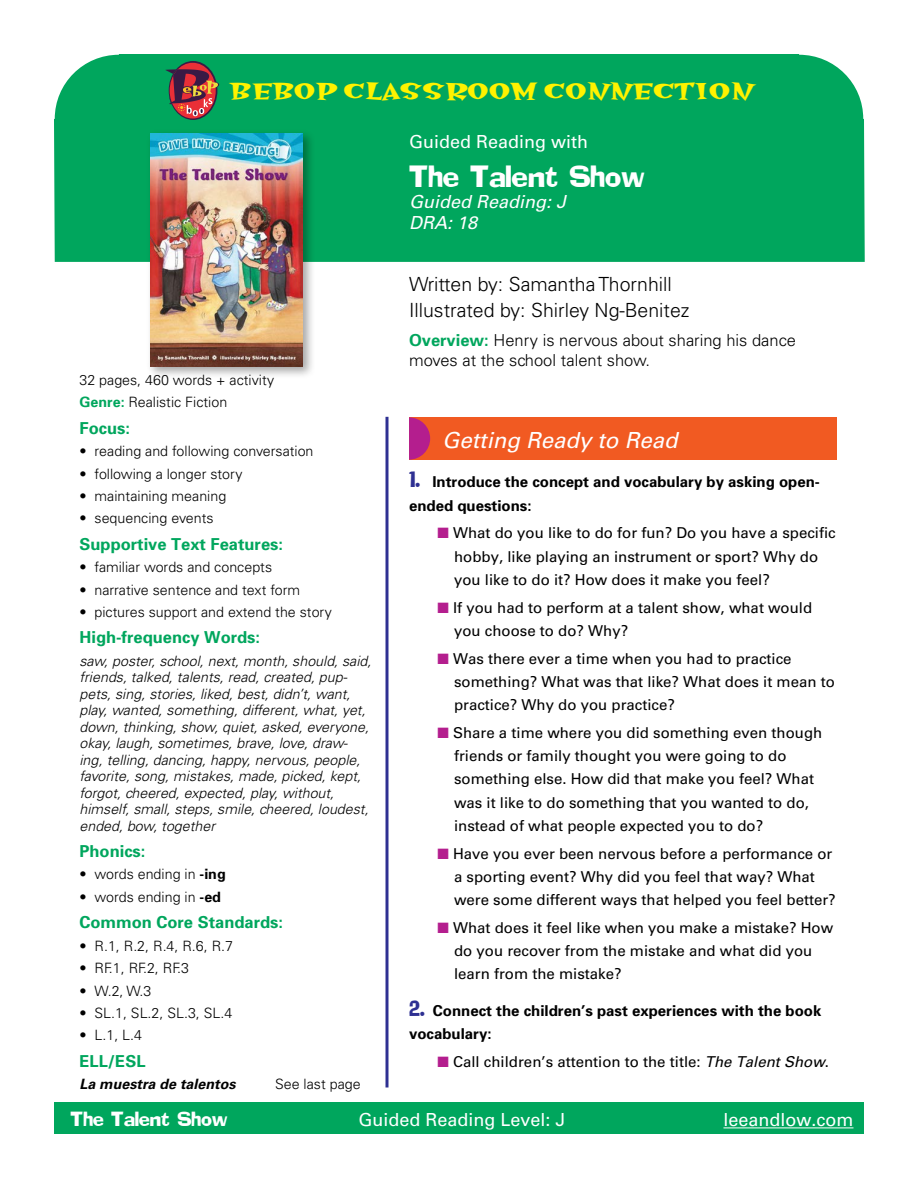
<style>
.page{position:relative;width:918px;height:1188px;background:#fff}
.page>*{position:absolute;margin:0;border:0;box-sizing:border-box;transform-origin:0 0}
.t1{font:27px "Addled";color:#fff}
.t2{font:700 26.4px "Hotsy Totsy";color:#fff200}
.t3{font:italic 22.2px "Univers";color:#fff}
.t4{font:300 19.5px/25.5px "Univers";color:#000}
.t5{font:18px "Univers";color:#fff}
.t6{font:italic 18px/21px "Univers";color:#fff}
.t7{font:18px "Addled";color:#fff}
.t8{font:700 16.5px "Univers";color:#00a65d}
.t9{font:300 16.5px/19.8px "Univers";color:#000}
.t10{font:15px/23.2px "Univers";color:#000}
.t11{font:700 15px/23.2px "Univers";color:#000}
.t12{font:italic 300 14.25px/16.5px "Univers";color:#000}
.t13{font:300 14.25px/22.5px "Univers";color:#000}
.t14{font:italic 700 14.25px "Univers";color:#000}
.s1{font-weight:700;color:#00a65d}
.s2{font-weight:700}
.s3{font-family:"Addled";font-weight:400;font-size:19.5px;color:#2e3092}
.s4{color:#b41e8e}
.s5{font-style:italic}
</style>
<div class="page">
<div style="left:54px;top:54px;width:811px;height:208px;background:#00a65d"></div>
<div style="left:54px;top:1103px;width:810px;height:31px;background:#00a65d"></div>
<hr style="left:723px;top:1127px;width:130px;height:1px;background:#fff">
<hr style="left:386px;top:417px;width:2px;height:671px;background:#2e3092">
<svg style="left:169px;top:61px;width:48px;height:59px"></svg>
<svg style="left:166px;top:64px;width:53px;height:53px;background:#7d534a"></svg>
<div style="left:146px;top:129px;width:170px;height:250px;background:#000;opacity:.35"></div>
<img style="left:151px;top:133px;width:152px;height:233px">
<div style="left:409px;top:417px;width:428px;height:43px;background:#f15a22"></div>
<svg style="left:409px;top:417px;width:21px;height:43px"></svg>
<h2 class="t2" style="left:230px;top:77px;width:525px">BEBOP CLASSROOM CONNECTION</h2>
<p class="t5" style="left:409px;top:131px;width:181px">Guided Reading with</p>
<h1 class="t1" style="left:409px;top:158px;width:238px">The Talent Show</h1>
<p class="t6" style="left:409px;top:191px;width:159px">Guided Reading: J<br>DRA: 18</p>
<p class="t13" style="left:80px;top:369px;width:196px">32 pages, 460 words + activity<br><span class="s1">Genre:</span> Realistic Fiction</p>
<p class="t8" style="left:80px;top:418px;width:52px">Focus:</p>
<p class="t13" style="left:80px;top:440px;width:236px">• reading and following conversation</p>
<p class="t13" style="left:80px;top:462px;width:165px">• following a longer story</p>
<p class="t13" style="left:80px;top:485px;width:148px">• maintaining meaning</p>
<p class="t13" style="left:80px;top:507px;width:136px">• sequencing events</p>
<p class="t8" style="left:80px;top:534px;width:205px">Supportive Text Features:</p>
<p class="t13" style="left:80px;top:556px;width:194px">• familiar words and concepts</p>
<p class="t13" style="left:80px;top:578px;width:222px">• narrative sentence and text form</p>
<p class="t13" style="left:80px;top:601px;width:254px">• pictures support and extend the story</p>
<p class="t8" style="left:80px;top:628px;width:182px">High-frequency Words:</p>
<p class="t12" style="left:80px;top:652px;width:293px">saw, poster, school, next, month, should, said, friends, talked, talents, read, created, pup&shy;pets, sing, stories, liked, best, didn’t, want, play, wanted, something, different, what, yet, down, thinking, show, quiet, asked, everyone, okay, laugh, sometimes, brave, love, draw&shy;ing, telling, dancing, happy, nervous, people, favorite, song, mistakes, made, picked, kept, forgot, cheered, expected, play, without, himself, small, steps, smile, cheered, loudest, ended, bow, together</p>
<p class="t8" style="left:80px;top:841px;width:67px">Phonics:</p>
<p class="t13" style="left:80px;top:863px;width:148px">• words ending in <span class="s2">-ing</span></p>
<p class="t13" style="left:80px;top:886px;width:143px">• words ending in <span class="s2">-ed</span></p>
<p class="t8" style="left:80px;top:912px;width:205px">Common Core Standards:</p>
<p class="t13" style="left:80px;top:934px;width:155px">• R.1, R.2, R.4, R.6, R.7</p>
<p class="t13" style="left:80px;top:957px;width:111px">• RF.1, RF.2, RF.3</p>
<p class="t13" style="left:80px;top:979px;width:74px">• W.2, W.3</p>
<p class="t13" style="left:80px;top:1002px;width:154px">• SL.1, SL.2, SL.3, SL.4</p>
<p class="t13" style="left:80px;top:1024px;width:64px">• L.1, L.4</p>
<p class="t8" style="left:80px;top:1051px;width:68px">ELL/ESL</p>
<p class="t14" style="left:80px;top:1076px;width:158px">La muestra de talentos</p>
<p class="t13" style="left:275px;top:1073px;width:87px">See last page</p>
<h3 class="t4" style="left:409px;top:272px;width:282px">Written by: Samantha Thornhill<br>Illustrated by: Shirley Ng-Benitez</h3>
<p class="t9" style="left:409px;top:330px;width:389px"><span class="s1">Overview:</span> Henry is nervous about sharing his dance moves at the school talent show.</p>
<h3 class="t3" style="left:442px;top:427px;width:237px">Getting Ready to Read</h3>
<p class="t11" style="left:409px;top:471px;width:412px"><span class="s3">1.</span> Introduce the concept and vocabulary by asking open&shy;ended questions:</p>
<p class="t10" style="left:454px;top:522px;width:383px;text-indent:-16px"><span class="s4">■</span> What do you like to do for fun? Do you have a specific hobby, like playing an instrument or sport? Why do you like to do it? How does it make you feel?</p>
<p class="t10" style="left:454px;top:596px;width:360px;text-indent:-16px"><span class="s4">■</span> If you had to perform at a talent show, what would you choose to do? Why?</p>
<p class="t10" style="left:454px;top:647px;width:382px;text-indent:-16px"><span class="s4">■</span> Was there ever a time when you had to practice something? What was that like? What does it mean to practice? Why do you practice?</p>
<p class="t10" style="left:454px;top:721px;width:370px;text-indent:-16px"><span class="s4">■</span> Share a time where you did something even though friends or family thought you were going to do something else. How did that make you feel? What was it like to do something that you wanted to do, instead of what people expected you to do?</p>
<p class="t10" style="left:454px;top:842px;width:383px;text-indent:-16px"><span class="s4">■</span> Have you ever been nervous before a performance or a sporting event? Why did you feel that way? What were some different ways that helped you feel better?</p>
<p class="t10" style="left:454px;top:916px;width:381px;text-indent:-16px"><span class="s4">■</span> What does it feel like when you make a mistake? How do you recover from the mistake and what did you learn from the mistake?</p>
<p class="t11" style="left:409px;top:999px;width:414px"><span class="s3">2.</span> Connect the children’s past experiences with the book vocabulary:</p>
<p class="t10" style="left:438px;top:1050px;width:393px"><span class="s4">■</span> Call children’s attention to the title: <span class="s5">The Talent Show</span>.</p>
<p class="t7" style="left:70px;top:1107px;width:159px">The Talent Show</p>
<p class="t5" style="left:358px;top:1109px;width:209px">Guided Reading Level: J</p>
<p class="t5" style="left:724px;top:1109px;width:132px">leeandlow.com</p>
</div>
